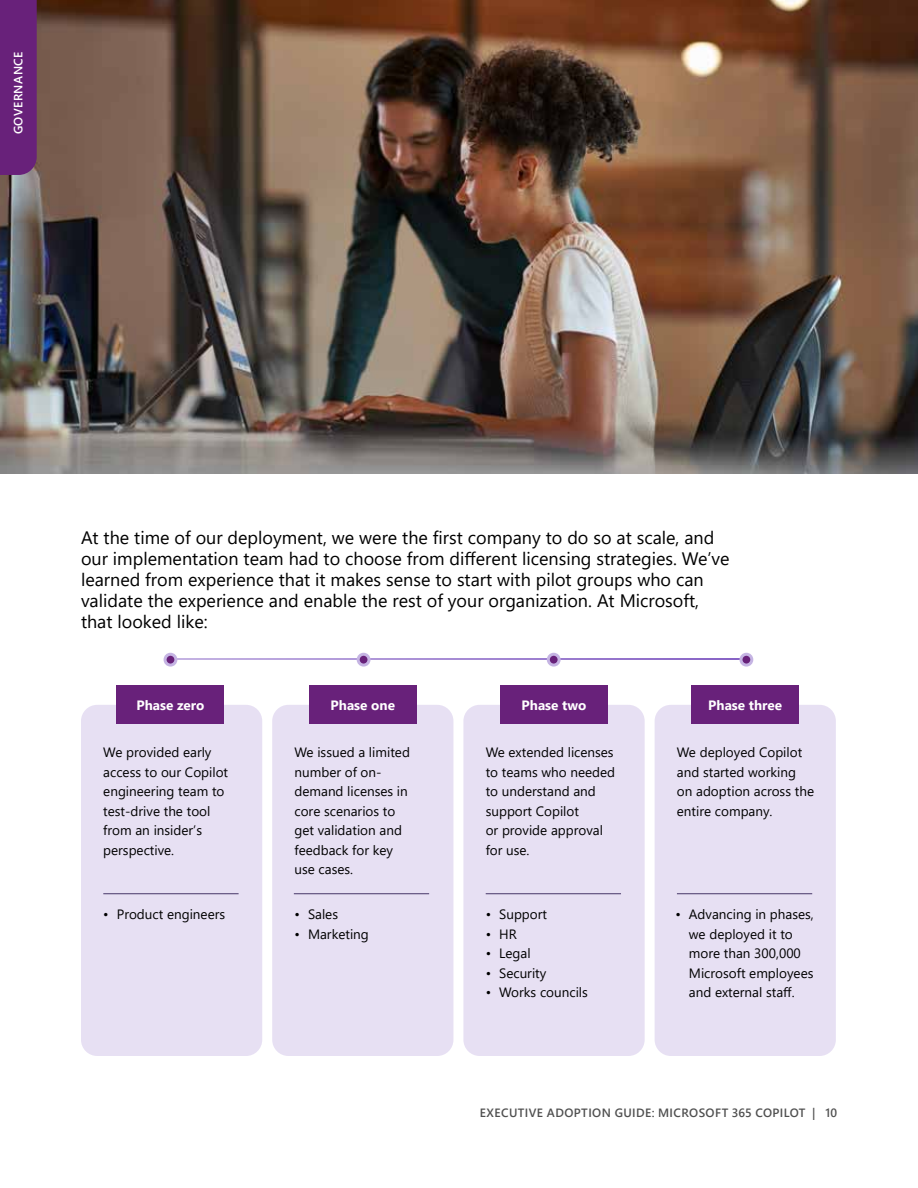
<style>
.page{position:relative;width:918px;height:1188px;background:#fff}
.page>*{position:absolute;margin:0;border:0;box-sizing:border-box;transform-origin:0 0}
.t1{font:18px/21px "Segoe UI";color:#000}
.t2{font:13.5px/19.5px "Segoe UI";color:#000}
.t3{font:700 13.5px "Segoe UI";color:#fff}
.t4{font:600 12px "Segoe UI";letter-spacing:.035em;color:#505050}
.t5{font:600 12px "Segoe UI";letter-spacing:.035em;color:#fff}
</style>
<div class="page">
<div style="left:81px;top:705px;width:181px;height:351px;background:#e7e0f3;border-radius:16px"></div>
<div style="left:272px;top:705px;width:181px;height:351px;background:#e7e0f3;border-radius:16px"></div>
<div style="left:463px;top:705px;width:182px;height:351px;background:#e7e0f3;border-radius:16px"></div>
<div style="left:655px;top:705px;width:181px;height:351px;background:#e7e0f3;border-radius:16px"></div>
<div style="left:117px;top:685px;width:107px;height:39px;background:#68217a"></div>
<div style="left:309px;top:685px;width:107px;height:39px;background:#68217a"></div>
<div style="left:500px;top:685px;width:108px;height:39px;background:#68217a"></div>
<div style="left:692px;top:685px;width:107px;height:39px;background:#68217a"></div>
<svg style="left:177px;top:659px;width:563px;height:1px"></svg>
<div style="left:165px;top:654px;width:11px;height:11px;background:#68217a;border-radius:50%"></div>
<div style="left:164px;top:653px;width:13px;height:14px;border:3px solid #c5b4e3;border-radius:50%"></div>
<div style="left:358px;top:654px;width:11px;height:11px;background:#68217a;border-radius:50%"></div>
<div style="left:357px;top:653px;width:14px;height:14px;border:3px solid #c5b4e3;border-radius:50%"></div>
<div style="left:548px;top:654px;width:11px;height:11px;background:#68217a;border-radius:50%"></div>
<div style="left:547px;top:653px;width:14px;height:14px;border:3px solid #c5b4e3;border-radius:50%"></div>
<div style="left:741px;top:654px;width:11px;height:11px;background:#68217a;border-radius:50%"></div>
<div style="left:740px;top:653px;width:13px;height:14px;border:3px solid #c5b4e3;border-radius:50%"></div>
<hr style="left:103px;top:893px;width:136px;height:1px;background:#463668">
<hr style="left:294px;top:893px;width:135px;height:1px;background:#463668">
<hr style="left:486px;top:893px;width:135px;height:1px;background:#463668">
<hr style="left:677px;top:893px;width:135px;height:1px;background:#463668">
<img style="left:0;top:0;width:918px;height:474px">
<div style="left:0;top:0;width:37px;height:175px;background:#68217a"></div>
<p class="t5" style="left:7px;top:134px;width:84px;rotate:-90deg">GOVERNANCE</p>
<p class="t1" style="left:81px;top:526px;width:650px">At the time of our deployment, we were the first company to do so at scale, and our implementation team had to choose from different licensing strategies. We’ve learned from experience that it makes sense to start with pilot groups who can validate the experience and enable the rest of your organization. At Microsoft, that looked like:</p>
<p class="t3" style="left:136px;top:692px;width:69px">Phase zero</p>
<p class="t3" style="left:331px;top:692px;width:66px">Phase one</p>
<p class="t3" style="left:522px;top:692px;width:66px">Phase two</p>
<p class="t3" style="left:708px;top:692px;width:75px">Phase three</p>
<p class="t2" style="left:103px;top:741px;width:126px">We provided early access to our Copilot engineering team to test-drive the tool from an insider’s perspective.</p>
<p class="t2" style="left:295px;top:741px;width:117px">We issued a limited number of on&shy;demand licenses in core scenarios to get validation and feedback for key use cases.</p>
<p class="t2" style="left:486px;top:741px;width:131px">We extended licenses to teams who needed to understand and support Copilot<br>or provide approval for use.</p>
<p class="t2" style="left:677px;top:741px;width:139px">We deployed Copilot and started working on adoption across the entire company.</p>
<p class="t2" style="left:103px;top:903px;width:123px">• Product engineers</p>
<p class="t2" style="left:295px;top:903px;width:45px">• Sales</p>
<p class="t2" style="left:295px;top:923px;width:76px">• Marketing</p>
<p class="t2" style="left:486px;top:903px;width:63px">• Support</p>
<p class="t2" style="left:486px;top:923px;width:33px">• HR</p>
<p class="t2" style="left:486px;top:942px;width:47px">• Legal</p>
<p class="t2" style="left:486px;top:962px;width:62px">• Security</p>
<p class="t2" style="left:486px;top:981px;width:104px">• Works councils</p>
<p class="t2" style="left:689px;top:903px;width:126px;text-indent:-14px">• Advancing in phases, we deployed it to more than 300,000<br>Microsoft employees and external staff.</p>
<p class="t4" style="left:480px;top:1101px;width:359px">EXECUTIVE ADOPTION GUIDE: MICROSOFT 365 COPILOT | 10</p>
</div>
